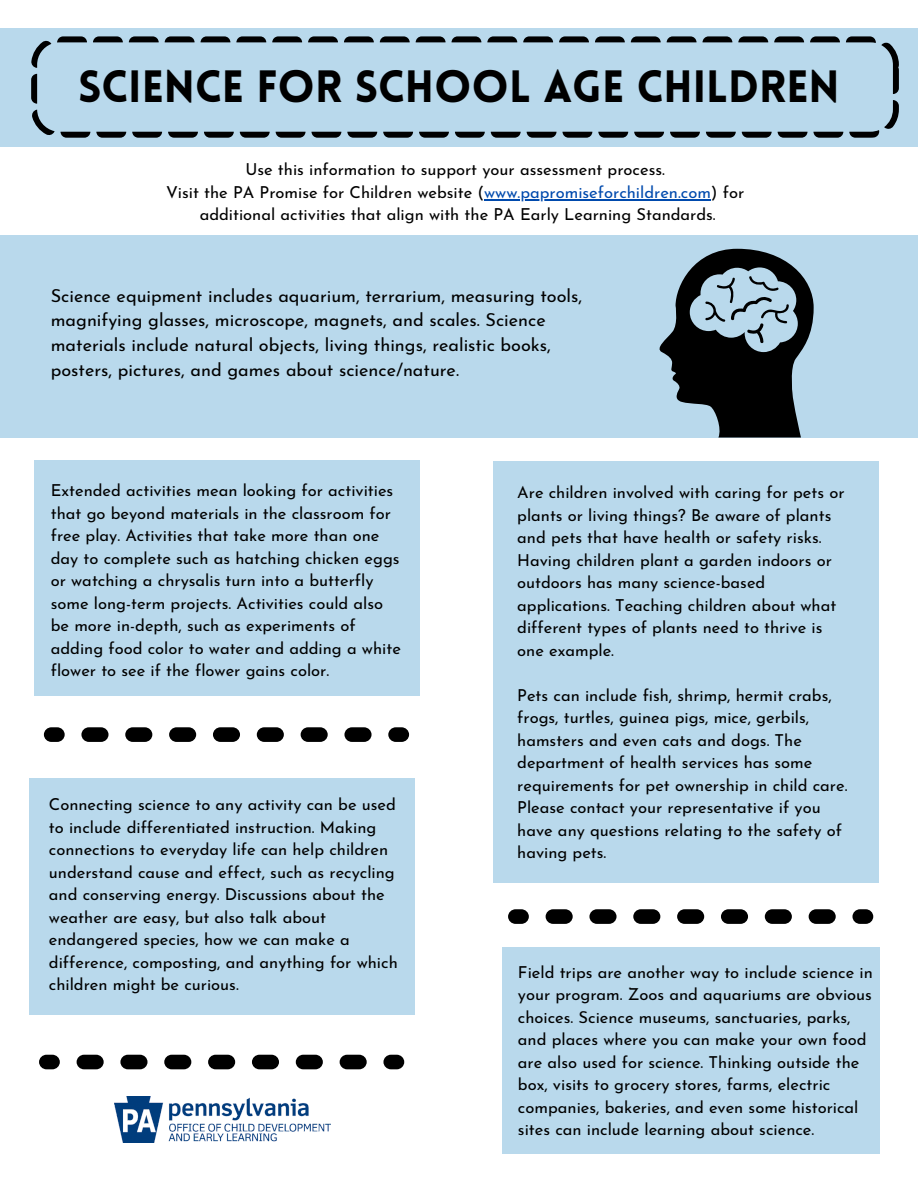
<style>
.page{position:relative;width:918px;height:1188px;background:#fff}
.page>*{position:absolute;margin:0;border:0;box-sizing:border-box;transform-origin:0 0}
.t1{font:900 44.25px "Lovelo";color:#000}
.t2{font:18px/24.8px "Josefin Sans";color:#000}
.t3{font:16.5px/22.5px "Josefin Sans";color:#000}
.s1{color:#004aad}
</style>
<div class="page">
<div style="left:0;top:28px;width:918px;height:118px;background:#b9d9ec"></div>
<svg style="left:31px;top:36px;width:868px;height:102px"></svg>
<div style="left:0;top:235px;width:918px;height:203px;background:#b9d9ec"></div>
<svg style="left:660px;top:249px;width:154px;height:189px"></svg>
<div style="left:34px;top:461px;width:386px;height:235px;background:#b9d9ec"></div>
<div style="left:493px;top:461px;width:386px;height:422px;background:#b9d9ec"></div>
<div style="left:502px;top:947px;width:378px;height:207px;background:#b9d9ec"></div>
<div style="left:29px;top:778px;width:386px;height:237px;background:#b9d9ec"></div>
<div style="left:388px;top:727px;width:21px;height:15px;background:#000;border-radius:7px"></div>
<svg style="left:81px;top:727px;width:291px;height:15px"></svg>
<div style="left:44px;top:727px;width:21px;height:15px;background:#000;border-radius:7px"></div>
<div style="left:852px;top:909px;width:21px;height:15px;background:#000;border-radius:7px"></div>
<svg style="left:546px;top:909px;width:290px;height:15px"></svg>
<div style="left:508px;top:909px;width:21px;height:15px;background:#000;border-radius:7px"></div>
<div style="left:383px;top:1055px;width:21px;height:14px;background:#000;border-radius:7px"></div>
<svg style="left:77px;top:1055px;width:290px;height:14px"></svg>
<div style="left:39px;top:1055px;width:21px;height:14px;background:#000;border-radius:7px"></div>
<img style="left:114px;top:1096px;width:216px;height:46px">
<hr style="left:484px;top:199px;width:227px;height:1px;background:#004aad">
<p class="t1" style="left:78px;top:69px;width:763px">SCIENCE FOR SCHOOL AGE CHILDREN</p>
<p class="t3" style="left:245px;top:160px;width:421px">Use this information to support your assessment process.</p>
<p class="t3" style="left:166px;top:183px;width:580px">Visit the PA Promise for Children website (<span class="s1">www.papromiseforchildren.com</span>) for</p>
<p class="t3" style="left:200px;top:205px;width:518px">additional activities that align with the PA Early Learning Standards.</p>
<p class="t2" style="left:51px;top:285px;width:533px">Science equipment includes aquarium, terrarium, measuring tools, magnifying glasses, microscope, magnets, and scales. Science materials include natural objects, living things, realistic books, posters, pictures, and games about science/nature.</p>
<p class="t3" style="left:51px;top:481px;width:352px">Extended activities mean looking for activities that go beyond materials in the classroom for free play. Activities that take more than one day to complete such as hatching chicken eggs or watching a chrysalis turn into a butterfly some long-term projects. Activities could also be more in-depth, such as experiments of adding food color to water and adding a white flower to see if the flower gains color.</p>
<p class="t3" style="left:49px;top:795px;width:350px">Connecting science to any activity can be used to include differentiated instruction. Making connections to everyday life can help children understand cause and effect, such as recycling and conserving energy. Discussions about the weather are easy, but also talk about endangered species, how we can make a difference, composting, and anything for which children might be curious.</p>
<p class="t3" style="left:517px;top:483px;width:329px">Are children involved with caring for pets or plants or living things? Be aware of plants and pets that have health or safety risks.<br>Having children plant a garden indoors or outdoors has many science-based applications. Teaching children about what different types of plants need to thrive is one example.</p>
<p class="t3" style="left:517px;top:685px;width:332px">Pets can include fish, shrimp, hermit crabs, frogs, turtles, guinea pigs, mice, gerbils, hamsters and even cats and dogs. The department of health services has some requirements for pet ownership in child care.<br>Please contact your representative if you have any questions relating to the safety of having pets.</p>
<p class="t3" style="left:518px;top:962px;width:356px">Field trips are another way to include science in your program. Zoos and aquariums are obvious choices. Science museums, sanctuaries, parks, and places where you can make your own food are also used for science. Thinking outside the box, visits to grocery stores, farms, electric companies, bakeries, and even some historical sites can include learning about science.</p>
</div>
